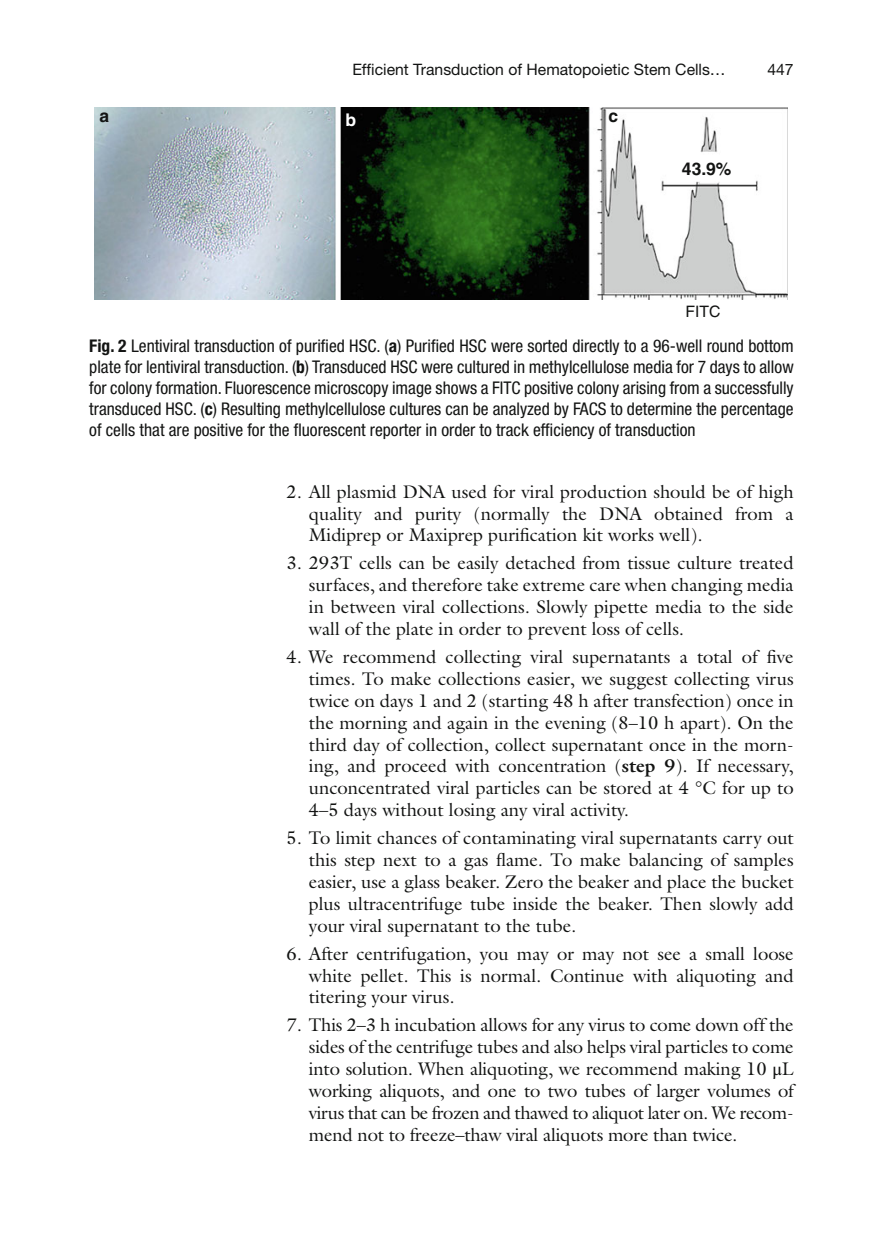
<style>
.page{position:relative;width:883px;height:1260px;background:#fff}
.page>*{position:absolute;margin:0;border:0;box-sizing:border-box;transform-origin:0 0}
.t1{font:18.38px/21.9px "Galliard";color:#131413;text-align:justify}
.t2{font:condensed 17.5px/21px "Helvetica Neue";color:#131413;text-align:justify}
.t3{font:700 17.5px "Helvetica";color:#131413}
.t4{font:700 17.5px "Helvetica";color:#fff}
.t5{font:15.75px "Helvetica Neue";color:#131413}
.t6{font:15.75px "Helvetica";color:#131413}
.s1{font-weight:700}
.s2{font-family:"STIX General"}
</style>
<div class="page">
<img style="left:95px;top:108px;width:693px;height:191px">
<p class="t5" style="left:352px;top:64px;width:375px">Efficient Transduction of Hematopoietic Stem Cells…</p>
<p class="t3" style="left:99px;top:105px;width:11px">a</p>
<p class="t4" style="left:345px;top:109px;width:12px">b</p>
<p class="t3" style="left:609px;top:105px;width:11px">c</p>
<p class="t3" style="left:682px;top:158px;width:51px">43.9%</p>
<p class="t5" style="left:767px;top:64px;width:28px">447</p>
<p class="t6" style="left:686px;top:306px;width:36px">FITC</p>
<p class="t2" style="left:89px;top:337px;width:706px"><span class="s1">Fig. 2</span> Lentiviral transduction of purified HSC. ( <span class="s1">a</span> ) Purified HSC were sorted directly to a 96-well round bottom plate for lentiviral transduction. ( <span class="s1">b</span> ) Transduced HSC were cultured in methylcellulose media for 7 days to allow for colony formation. Fluorescence microscopy image shows a FITC positive colony arising from a successfully transduced HSC. ( <span class="s1">c</span> ) Resulting methylcellulose cultures can be analyzed by FACS to determine the percentage of cells that are positive for the fluorescent reporter in order to track efficiency of transduction</p>
<p class="t1" style="left:309px;top:482px;width:486px;text-indent:-22px">2. All plasmid DNA used for viral production should be of high quality and purity (normally the DNA obtained from a Midiprep or Maxiprep purification kit works well).</p>
<p class="t1" style="left:309px;top:554px;width:486px;text-indent:-22px">3. 293T cells can be easily detached from tissue culture treated surfaces, and therefore take extreme care when changing media in between viral collections. Slowly pipette media to the side wall of the plate in order to prevent loss of cells.</p>
<p class="t1" style="left:309px;top:648px;width:486px;text-indent:-22px">4. We recommend collecting viral supernatants a total of five times. To make collections easier, we suggest collecting virus twice on days 1 and 2 (starting 48 h after transfection) once in the morning and again in the evening (8–10 h apart). On the third day of collection, collect supernatant once in the morn&shy;ing, and proceed with concentration ( <span class="s1">step 9</span>). If necessary, unconcentrated viral particles can be stored at 4 °C for up to 4–5 days without losing any viral activity.</p>
<p class="t1" style="left:309px;top:829px;width:486px;text-indent:-22px">5. To limit chances of contaminating viral supernatants carry out this step next to a gas flame. To make balancing of samples easier, use a glass beaker. Zero the beaker and place the bucket plus ultracentrifuge tube inside the beaker. Then slowly add your viral supernatant to the tube.</p>
<p class="t1" style="left:309px;top:944px;width:486px;text-indent:-22px">6. After centrifugation, you may or may not see a small loose white pellet. This is normal. Continue with aliquoting and titering your virus.</p>
<p class="t1" style="left:309px;top:1016px;width:486px;text-indent:-22px">7. This 2–3 h incubation allows for any virus to come down off the sides of the centrifuge tubes and also helps viral particles to come into solution. When aliquoting, we recommend making 10 <span class="s2">μ</span>L working aliquots, and one to two tubes of larger volumes of virus that can be frozen and thawed to aliquot later on. We recom&shy;mend not to freeze–thaw viral aliquots more than twice.</p>
</div>
